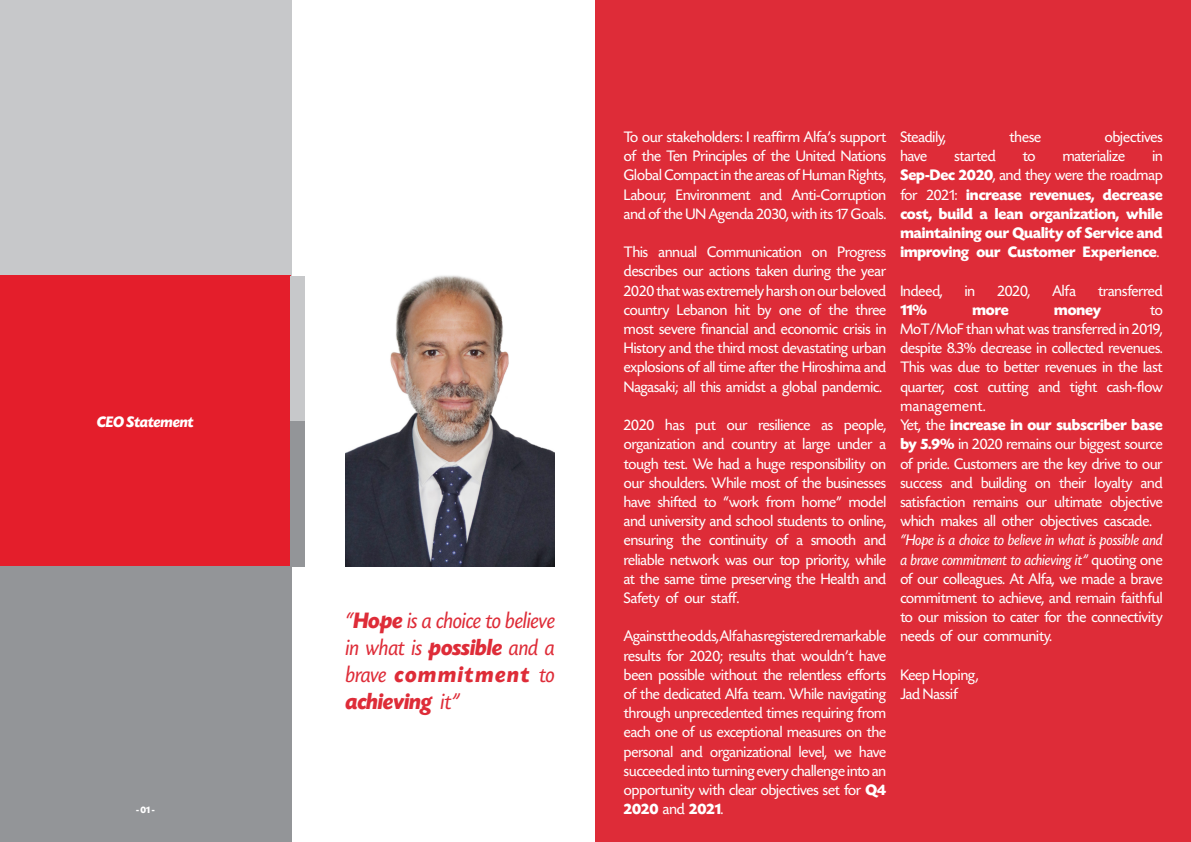
<style>
.page{position:relative;width:1191px;height:842px;background:#fff}
.page>*{position:absolute;margin:0;border:0;box-sizing:border-box;transform-origin:0 0}
.t1{font:italic 23.5px/27px "Today SHOP";color:#de2c38;text-align:justify}
.t2{font:16px/19.2px "Today SHOP";color:#fff;text-align:justify}
.t3{font:700 16px/19.2px "Today SHOP";color:#fff;text-align:justify}
.t4{font:italic 700 16px "Today SHOP";letter-spacing:-.005em;color:#fff}
.t5{font:700 10px "Today SHOP";color:#fff}
.s1{font-weight:700}
.s2{font-weight:400}
.s3{font-style:italic}
</style>
<div class="page">
<div style="left:595px;top:0;width:596px;height:842px;background:#de2c38"></div>
<div style="left:0;top:0;width:291px;height:276px;background:#c7c8ca"></div>
<div style="left:0;top:276px;width:290px;height:290px;background:#e41e2b"></div>
<div style="left:290px;top:276px;width:15px;height:145px;background:#c7c8ca"></div>
<div style="left:290px;top:421px;width:15px;height:145px;background:#939598"></div>
<div style="left:0;top:566px;width:291px;height:276px;background:#939598"></div>
<img style="left:345px;top:275px;width:210px;height:291px">
<p class="t4" style="left:97px;top:413px;width:98px">CEO Statement</p>
<p class="t5" style="left:136px;top:805px;width:20px">- 01 -</p>
<p class="t1" style="left:345px;top:608px;width:211px">“<span class="s1">Hope</span> is a choice to believe in what is <span class="s1">possible</span> and a brave <span class="s1">commitment</span> to <span class="s1">achieving</span> it”</p>
<p class="t2" style="left:624px;top:128px;width:264px">To our stakeholders: I reaffirm Alfa’s support of the Ten Principles of the United Nations Global Compact in the areas of Human Rights, Labour, Environment and Anti-Corruption and of the UN Agenda 2030, with its 17 Goals.</p>
<p class="t2" style="left:624px;top:243px;width:264px">This annual Communication on Progress describes our actions taken during the year 2020 that was extremely harsh on our beloved country Lebanon hit by one of the three most severe financial and economic crisis in History and the third most devastating urban explosions of all time after the Hiroshima and Nagasaki; all this amidst a global pandemic.</p>
<p class="t2" style="left:624px;top:416px;width:264px">2020 has put our resilience as people, organization and country at large under a tough test. We had a huge responsibility on our shoulders. While most of the businesses have shifted to “work from home” model and university and school students to online, ensuring the continuity of a smooth and reliable network was our top priority, while at the same time preserving the Health and Safety of our staff.</p>
<p class="t2" style="left:624px;top:627px;width:264px">Against the odds, Alfa has registered remarkable results for 2020; results that wouldn’t have been possible without the relentless efforts of the dedicated Alfa team. While navigating through unprecedented times requiring from each one of us exceptional measures on the personal and organizational level, we have succeeded into turning every challenge into an opportunity with clear objectives set for <span class="s1">Q4<br>2020</span> and <span class="s1">2021</span>.</p>
<p class="t2" style="left:900px;top:128px;width:47px">Steadily,</p>
<p class="t2" style="left:1009px;top:128px;width:33px">these</p>
<p class="t2" style="left:1104px;top:128px;width:59px">objectives</p>
<p class="t2" style="left:900px;top:147px;width:28px">have</p>
<p class="t2" style="left:954px;top:147px;width:43px">started</p>
<p class="t2" style="left:1022px;top:147px;width:14px">to</p>
<p class="t2" style="left:1062px;top:147px;width:64px">materialize</p>
<p class="t2" style="left:1152px;top:147px;width:12px">in</p>
<p class="t3" style="left:900px;top:166px;width:264px">Sep-Dec 2020<span class="s2">, and they were the roadmap for 2021:</span> increase revenues, decrease cost, build a lean organization, while maintaining our Quality of Service and improving our Customer Experience<span class="s2">.</span></p>
<p class="t2" style="left:900px;top:281px;width:44px">Indeed,</p>
<p class="t2" style="left:965px;top:281px;width:12px">in</p>
<p class="t2" style="left:997px;top:281px;width:34px">2020,</p>
<p class="t2" style="left:1052px;top:281px;width:25px">Alfa</p>
<p class="t2" style="left:1098px;top:281px;width:66px">transferred</p>
<p class="t3" style="left:900px;top:301px;width:28px">11%</p>
<p class="t3" style="left:972px;top:301px;width:38px">more</p>
<p class="t3" style="left:1054px;top:301px;width:49px">money</p>
<p class="t2" style="left:1150px;top:301px;width:14px">to</p>
<p class="t2" style="left:900px;top:320px;width:264px">MoT/MoF than what was transferred in 2019, despite 8.3% decrease in collected revenues.<br>This was due to better revenues in the last quarter, cost cutting and tight cash-flow management.</p>
<p class="t2" style="left:900px;top:416px;width:264px">Yet, the <span class="s1">increase in our subscriber base by 5.9%</span> in 2020 remains our biggest source of pride. Customers are the key drive to our success and building on their loyalty and satisfaction remains our ultimate objective which makes all other objectives cascade.</p>
<p class="t2" style="left:900px;top:531px;width:264px"><span class="s3">“Hope is a choice to believe in what is possible and a brave commitment to achieving it”</span> quoting one of our colleagues. At Alfa, we made a brave commitment to achieve, and remain faithful to our mission to cater for the connectivity needs of our community.</p>
<p class="t2" style="left:900px;top:665px;width:79px">Keep Hoping,</p>
<p class="t2" style="left:900px;top:685px;width:59px">Jad Nassif</p>
</div>
